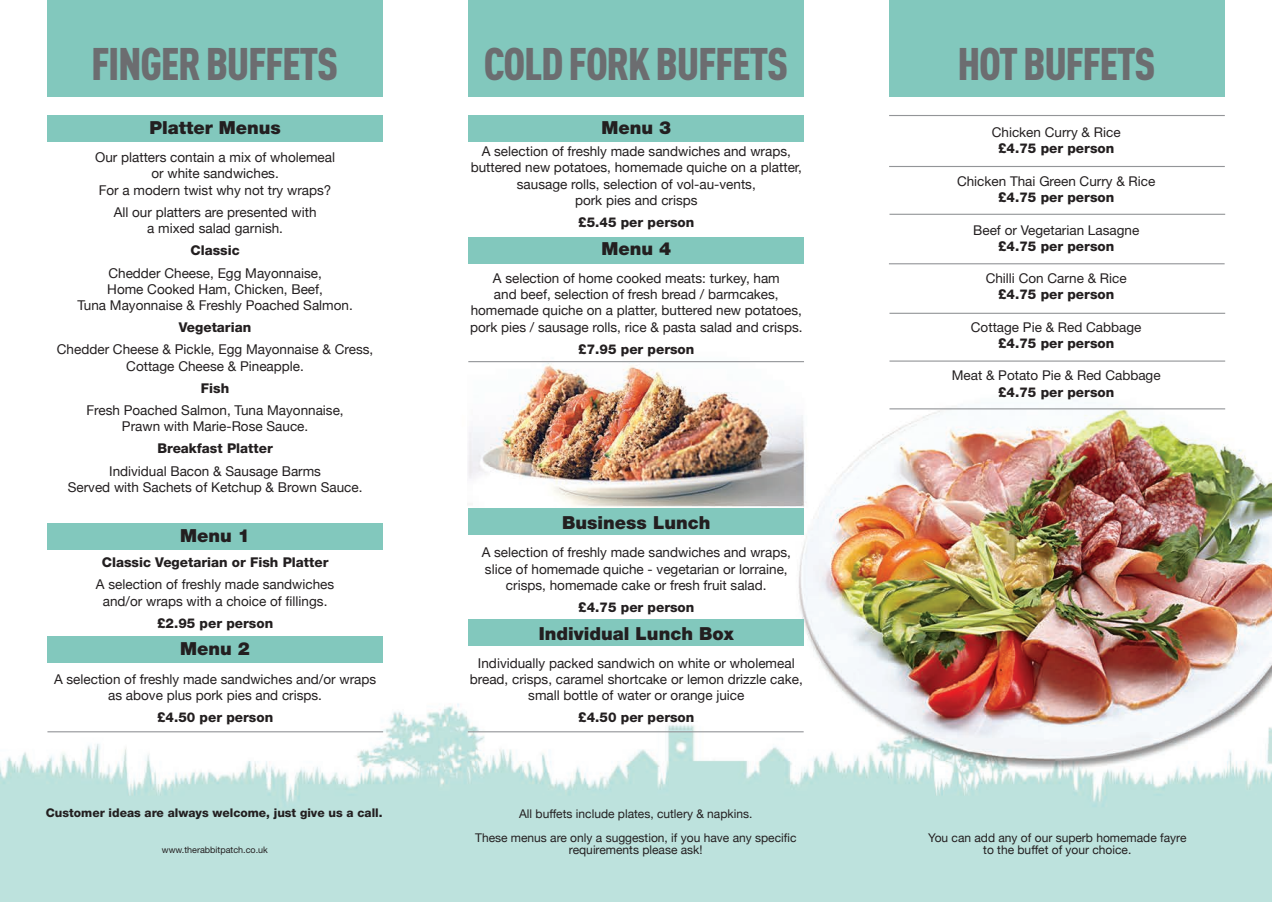
<style>
.page{position:relative;width:1272px;height:902px;background:#fff}
.page>*{position:absolute;margin:0;border:0;box-sizing:border-box;transform-origin:0 0}
.t1{font:900 45px "DIN Cond";letter-spacing:-.03em;color:#6c6d70}
.t2{font:900 18px "Helvetica Neue";color:#231f20}
.t3{font:13.5px/16.2px "Helvetica Neue";color:#231f20;text-align:center}
.t4{font:800 13.5px "Helvetica Neue";color:#231f20}
.t5{font:13.5px "Helvetica Neue";color:#231f20}
.t6{font:12px/24px "Helvetica Neue";color:#231f20;text-align:center}
.t7{font:800 12px "Helvetica Neue";color:#231f20}
.t8{font:9px "Helvetica Neue";color:#231f20}
</style>
<div class="page">
<img style="left:0;top:0;width:1271px;height:901px">
<div style="left:889px;top:0;width:336px;height:97px;background:#82c8bd"></div>
<div style="left:47px;top:0;width:335px;height:97px;background:#82c8bd"></div>
<div style="left:468px;top:0;width:335px;height:97px;background:#82c8bd"></div>
<div style="left:47px;top:523px;width:336px;height:26px;background:#82c8bd"></div>
<div style="left:47px;top:636px;width:336px;height:26px;background:#82c8bd"></div>
<div style="left:468px;top:115px;width:335px;height:26px;background:#82c8bd"></div>
<div style="left:468px;top:508px;width:336px;height:27px;background:#82c8bd"></div>
<div style="left:468px;top:619px;width:336px;height:27px;background:#82c8bd"></div>
<div style="left:468px;top:237px;width:335px;height:27px;background:#82c8bd"></div>
<div style="left:47px;top:115px;width:336px;height:26px;background:#82c8bd"></div>
<hr style="left:889px;top:115px;width:335px;height:1px;background:#939598">
<hr style="left:889px;top:166px;width:335px;height:1px;background:#939598">
<hr style="left:889px;top:360px;width:336px;height:1px;background:#939598">
<hr style="left:889px;top:313px;width:336px;height:1px;background:#939598">
<hr style="left:888px;top:263px;width:336px;height:1px;background:#939598">
<hr style="left:889px;top:214px;width:336px;height:1px;background:#939598">
<hr style="left:468px;top:361px;width:336px;height:1px;background:#939598">
<hr style="left:468px;top:731px;width:335px;height:1px;background:#939598">
<hr style="left:47px;top:731px;width:336px;height:1px;background:#939598">
<hr style="left:889px;top:408px;width:336px;height:1px;background:#939598">
<h1 class="t1" style="left:91px;top:36px;width:248px">FINGER BUFFETS</h1>
<h1 class="t1" style="left:484px;top:36px;width:305px">COLD FORK BUFFETS</h1>
<h1 class="t1" style="left:957px;top:36px;width:199px">HOT BUFFETS</h1>
<h2 class="t2" style="left:149px;top:117px;width:133px">Platter Menus</h2>
<p class="t3" style="left:95px;top:150px;width:241px">Our platters contain a mix of wholemeal or white sandwiches.<br>For a modern twist why not try wraps?</p>
<p class="t3" style="left:114px;top:205px;width:204px">All our platters are presented with a mixed salad garnish.</p>
<p class="t4" style="left:190px;top:242px;width:51px">Classic</p>
<p class="t3" style="left:77px;top:265px;width:277px">Chedder Cheese, Egg Mayonnaise,<br>Home Cooked Ham, Chicken, Beef,<br>Tuna Mayonnaise &amp; Freshly Poached Salmon.</p>
<p class="t4" style="left:179px;top:319px;width:74px">Vegetarian</p>
<p class="t3" style="left:57px;top:342px;width:318px">Chedder Cheese &amp; Pickle, Egg Mayonnaise &amp; Cress,<br>Cottage Cheese &amp; Pineapple.</p>
<p class="t4" style="left:201px;top:380px;width:30px">Fish</p>
<p class="t3" style="left:86px;top:403px;width:259px">Fresh Poached Salmon, Tuna Mayonnaise,<br>Prawn with Marie-Rose Sauce.</p>
<p class="t4" style="left:157px;top:440px;width:117px">Breakfast Platter</p>
<p class="t3" style="left:68px;top:463px;width:296px">Individual Bacon &amp; Sausage Barms<br>Served with Sachets of Ketchup &amp; Brown Sauce.</p>
<h2 class="t2" style="left:180px;top:524px;width:71px">Menu 1</h2>
<p class="t4" style="left:102px;top:554px;width:228px">Classic Vegetarian or Fish Platter</p>
<p class="t3" style="left:96px;top:577px;width:240px">A selection of freshly made sandwiches and/or wraps with a choice of fillings.</p>
<p class="t4" style="left:157px;top:615px;width:118px">£2.95 per person</p>
<h2 class="t2" style="left:180px;top:638px;width:71px">Menu 2</h2>
<p class="t3" style="left:54px;top:671px;width:324px">A selection of freshly made sandwiches and/or wraps as above plus pork pies and crisps.</p>
<p class="t4" style="left:157px;top:709px;width:118px">£4.50 per person</p>
<p class="t7" style="left:46px;top:805px;width:338px">Customer ideas are always welcome, just give us a call.</p>
<p class="t8" style="left:162px;top:844px;width:108px">www.therabbitpatch.co.uk</p>
<h2 class="t2" style="left:601px;top:117px;width:71px">Menu 3</h2>
<p class="t3" style="left:470px;top:144px;width:333px">A selection of freshly made sandwiches and wraps, buttered new potatoes, homemade quiche on a platter, sausage rolls, selection of vol-au-vents,<br>pork pies and crisps</p>
<p class="t4" style="left:578px;top:214px;width:118px">£5.45 per person</p>
<h2 class="t2" style="left:601px;top:237px;width:71px">Menu 4</h2>
<p class="t3" style="left:470px;top:271px;width:334px">A selection of home cooked meats: turkey, ham<br>and beef, selection of fresh bread / barmcakes, homemade quiche on a platter, buttered new potatoes, pork pies / sausage rolls, rice &amp; pasta salad and crisps.</p>
<p class="t4" style="left:578px;top:341px;width:118px">£7.95 per person</p>
<h2 class="t2" style="left:562px;top:512px;width:150px">Business Lunch</h2>
<p class="t3" style="left:481px;top:545px;width:311px">A selection of freshly made sandwiches and wraps, slice of homemade quiche - vegetarian or lorraine, crisps, homemade cake or fresh fruit salad.</p>
<p class="t4" style="left:578px;top:599px;width:118px">£4.75 per person</p>
<h2 class="t2" style="left:539px;top:622px;width:196px">Individual Lunch Box</h2>
<p class="t3" style="left:470px;top:655px;width:334px">Individually packed sandwich on white or wholemeal bread, crisps, caramel shortcake or lemon drizzle cake, small bottle of water or orange juice</p>
<p class="t4" style="left:578px;top:709px;width:118px">£4.50 per person</p>
<p class="t6" style="left:475px;top:802px;width:323px">All buffets include plates, cutlery &amp; napkins.<br>These menus are only a suggestion, if you have any specific</p>
<p class="t6" style="left:569px;top:838px;width:135px">requirements please ask!</p>
<p class="t5" style="left:991px;top:124px;width:130px">Chicken Curry &amp; Rice</p>
<p class="t4" style="left:998px;top:141px;width:118px">£4.75 per person</p>
<p class="t5" style="left:957px;top:173px;width:200px">Chicken Thai Green Curry &amp; Rice</p>
<p class="t4" style="left:998px;top:189px;width:118px">£4.75 per person</p>
<p class="t5" style="left:973px;top:222px;width:168px">Beef or Vegetarian Lasagne</p>
<p class="t4" style="left:998px;top:238px;width:118px">£4.75 per person</p>
<p class="t5" style="left:985px;top:270px;width:142px">Chilli Con Carne &amp; Rice</p>
<p class="t4" style="left:998px;top:286px;width:118px">£4.75 per person</p>
<p class="t5" style="left:970px;top:319px;width:172px">Cottage Pie &amp; Red Cabbage</p>
<p class="t4" style="left:998px;top:335px;width:118px">£4.75 per person</p>
<p class="t5" style="left:951px;top:367px;width:210px">Meat &amp; Potato Pie &amp; Red Cabbage</p>
<p class="t4" style="left:998px;top:384px;width:118px">£4.75 per person</p>
<p class="t6" style="left:928px;top:832px;width:260px;line-height:12px">You can add any of our superb homemade fayre to the buffet of your choice.</p>
</div>
